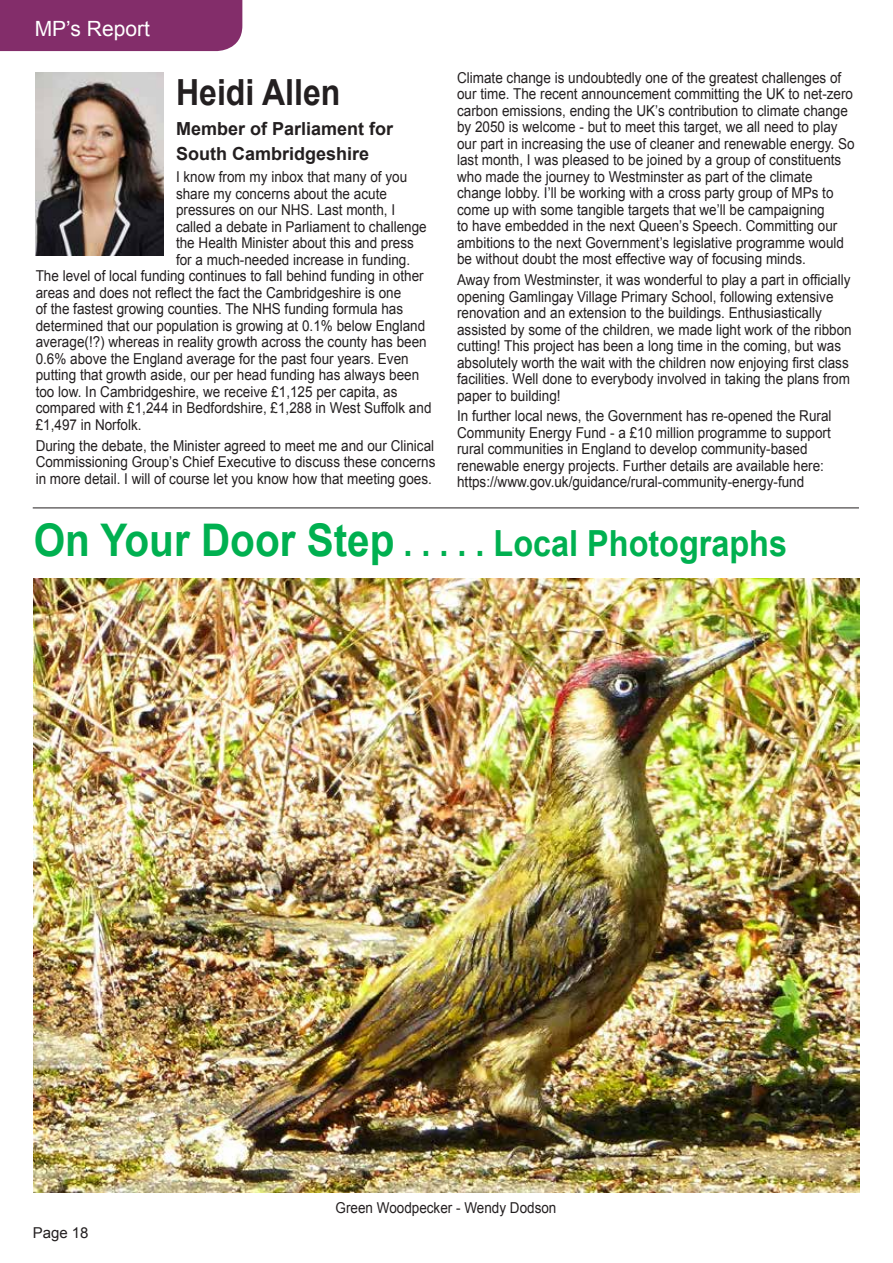
<style>
.page{position:relative;width:893px;height:1263px;background:#fff}
.page>*{position:absolute;margin:0;border:0;box-sizing:border-box;transform-origin:0 0}
.t1{font:700 36px "Arial";color:#00b050;scale:.9 1}
.t2{font:700 36px "Arial";color:#231f20;scale:.89 1}
.t3{font:21px "Arial";color:#fff}
.t4{font:700 18px/25.5px "Arial";color:#231f20}
.t5{font:15px/16.5px "Arial";color:#231f20;scale:.9 1}
.t6{font:15px "Arial";color:#231f20}
.s1{font-size:45px}
</style>
<div class="page">
<img style="left:36px;top:73px;width:127px;height:182px">
<div style="left:0;top:0;width:242px;height:51px;background:#832d6a"></div>
<hr style="left:33px;top:507px;width:826px;height:1px;background:#231f20">
<img style="left:34px;top:579px;width:825px;height:614px">
<h2 class="t3" style="left:35px;top:15px;width:117px">MP’s Report</h2>
<p class="t5" style="left:457px;top:69px;width:443px">Climate change is undoubtedly one of the greatest challenges of our time. The recent announcement committing the UK to net-zero carbon emissions, ending the UK’s contribution to climate change by 2050 is welcome - but to meet this target, we all need to play our part in increasing the use of cleaner and renewable energy. So last month, I was pleased to be joined by a group of constituents who made the journey to Westminster as part of the climate change lobby. I’ll be working with a cross party group of MPs to come up with some tangible targets that we’ll be campaigning<br>to have embedded in the next Queen’s Speech. Committing our ambitions to the next Government’s legislative programme would be without doubt the most effective way of focusing minds.</p>
<p class="t5" style="left:457px;top:272px;width:440px">Away from Westminster, it was wonderful to play a part in officially opening Gamlingay Village Primary School, following extensive renovation and an extension to the buildings. Enthusiastically assisted by some of the children, we made light work of the ribbon cutting! This project has been a long time in the coming, but was absolutely worth the wait with the children now enjoying first class facilities. Well done to everybody involved in taking the plans from paper to building!</p>
<p class="t5" style="left:457px;top:408px;width:418px">In further local news, the Government has re-opened the Rural Community Energy Fund - a £10 million programme to support rural communities in England to develop community-based renewable energy projects. Further details are available here: https://www.gov.uk/guidance/rural-community-energy-fund</p>
<h1 class="t1" style="left:34px;top:519px;width:838px"><span class="s1">On Your Door Step</span> . . . . . Local Photographs</h1>
<h1 class="t2" style="left:176px;top:68px;width:186px">Heidi Allen</h1>
<p class="t4" style="left:176px;top:116px;width:219px">Member of Parliament for<br>South Cambridgeshire</p>
<p class="t5" style="left:176px;top:169px;width:258px">I know from my inbox that many of you</p>
<p class="t5" style="left:176px;top:186px;width:236px">share my concerns about the acute</p>
<p class="t5" style="left:176px;top:202px;width:245px">pressures on our NHS. Last month, I</p>
<p class="t5" style="left:176px;top:219px;width:280px">called a debate in Parliament to challenge</p>
<p class="t5" style="left:176px;top:235px;width:266px">the Health Minister about this and press</p>
<p class="t5" style="left:176px;top:252px;width:262px">for a much-needed increase in funding.</p>
<p class="t5" style="left:36px;top:268px;width:433px">The level of local funding continues to fall behind funding in other</p>
<p class="t5" style="left:36px;top:285px;width:408px">areas and does not reflect the fact the Cambridgeshire is one</p>
<p class="t5" style="left:36px;top:301px;width:410px">of the fastest growing counties. The NHS funding formula has</p>
<p class="t5" style="left:36px;top:318px;width:434px">determined that our population is growing at 0.1% below England</p>
<p class="t5" style="left:36px;top:334px;width:436px">average(!?) whereas in reality growth across the county has been</p>
<p class="t5" style="left:36px;top:351px;width:416px">0.6% above the England average for the past four years. Even</p>
<p class="t5" style="left:36px;top:367px;width:428px">putting that growth aside, our per head funding has always been</p>
<p class="t5" style="left:36px;top:384px;width:403px">too low. In Cambridgeshire, we receive £1,125 per capita, as</p>
<p class="t5" style="left:36px;top:400px;width:441px">compared with £1,244 in Bedfordshire, £1,288 in West Suffolk and</p>
<p class="t5" style="left:36px;top:417px;width:119px">£1,497 in Norfolk.</p>
<p class="t5" style="left:36px;top:437px;width:446px;text-align:justify">During the debate, the Minister agreed to meet me and our Clinical Commissioning Group’s Chief Executive to discuss these concerns in more detail. I will of course let you know how that meeting goes.</p>
<p class="t6" style="left:33px;top:1222px;width:57px">Page 18</p>
<p class="t5" style="left:336px;top:1199px;width:247px">Green Woodpecker - Wendy Dodson</p>
</div>
